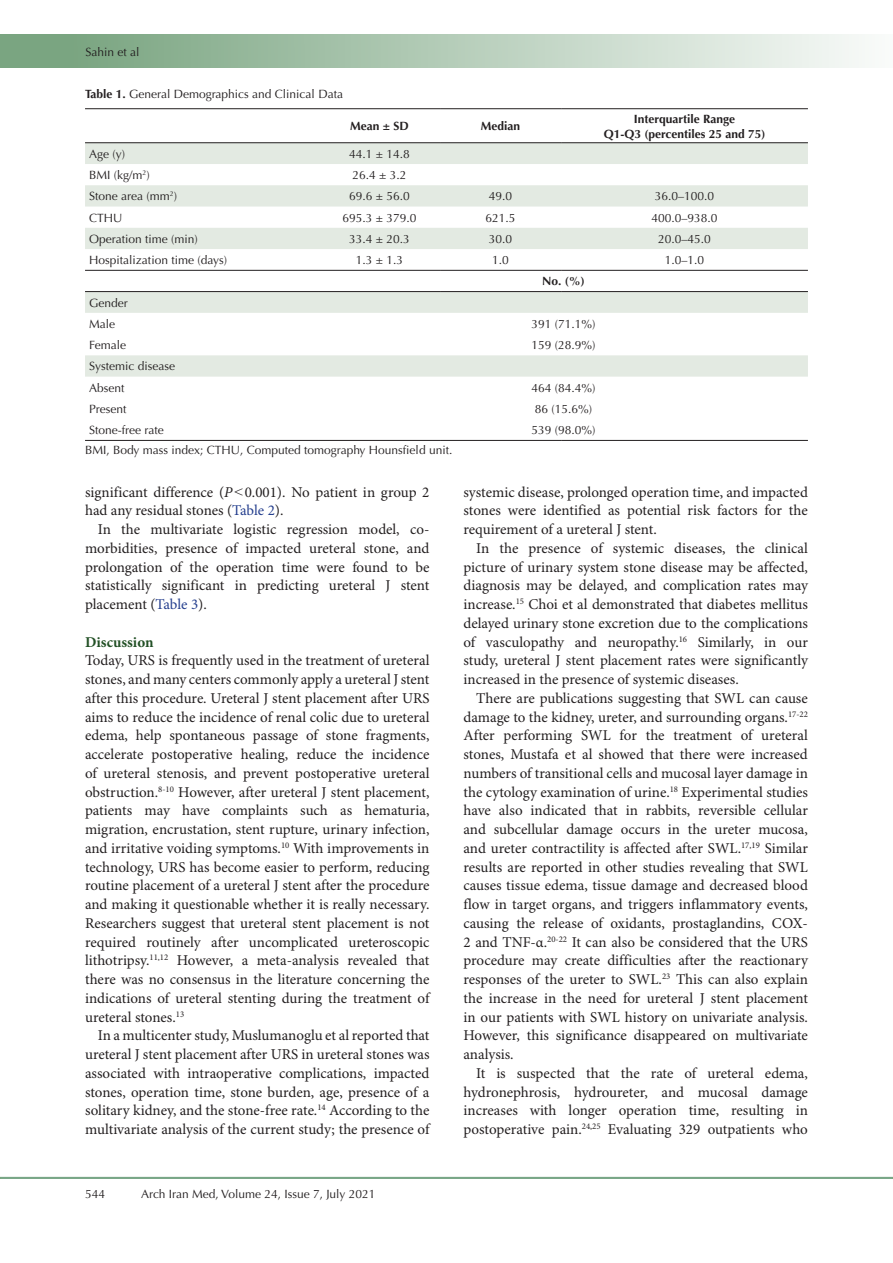
<style>
.page{position:relative;width:893px;height:1263px;background:#fff}
.page>*{position:absolute;margin:0;border:0;box-sizing:border-box;transform-origin:0 0}
.t1{font:15px/18.8px "Minion Pro";color:#231f20;text-align:justify}
.t2{font:700 15px "Minion Pro";color:#225025}
.t3{font:12px "Optima LT Std";color:#231f20}
.t4{font:700 12px "Optima LT Std";color:#231f20}
.s1{font-weight:700}
.s2{font-style:italic}
.s3{font-family:"Times New Roman"}
.s4{color:#253f8e}
</style>
<div class="page">
<div style="left:0;top:1177px;width:893px;height:2px;background:#0099e5;border:1px solid #7aa581"></div>
<div style="left:0;top:35px;width:893px;height:33px;background:linear-gradient(to right,#719f78,#f9fbf9)"></div>
<svg style="left:85px;top:143px;width:723px;height:234px"></svg>
<hr style="left:85px;top:108px;width:234px;height:1px;background:#231f20">
<hr style="left:319px;top:108px;width:121px;height:1px;background:#231f20">
<hr style="left:440px;top:108px;width:121px;height:1px;background:#231f20">
<hr style="left:561px;top:108px;width:247px;height:1px;background:#231f20">
<hr style="left:85px;top:142px;width:234px;height:1px;background:#231f20">
<hr style="left:319px;top:142px;width:121px;height:1px;background:#231f20">
<hr style="left:440px;top:142px;width:121px;height:1px;background:#231f20">
<hr style="left:561px;top:142px;width:247px;height:1px;background:#231f20">
<hr style="left:85px;top:270px;width:234px;height:1px;background:#231f20">
<hr style="left:319px;top:270px;width:121px;height:1px;background:#231f20">
<hr style="left:440px;top:270px;width:121px;height:1px;background:#231f20">
<hr style="left:561px;top:270px;width:247px;height:1px;background:#231f20">
<hr style="left:85px;top:291px;width:234px;height:1px;background:#231f20">
<hr style="left:319px;top:291px;width:121px;height:1px;background:#231f20">
<hr style="left:440px;top:291px;width:121px;height:1px;background:#231f20">
<hr style="left:561px;top:291px;width:247px;height:1px;background:#231f20">
<hr style="left:85px;top:440px;width:234px;height:1px;background:#231f20">
<hr style="left:319px;top:440px;width:121px;height:1px;background:#231f20">
<hr style="left:440px;top:440px;width:121px;height:1px;background:#231f20">
<hr style="left:561px;top:440px;width:247px;height:1px;background:#231f20">
<p class="t3" style="left:85px;top:45px;width:56px">Sahin et al</p>
<p class="t3" style="left:85px;top:87px;width:259px"><span class="s1">Table 1.</span> General Demographics and Clinical Data</p>
<p class="t4" style="left:350px;top:119px;width:60px">Mean ± SD</p>
<p class="t4" style="left:481px;top:119px;width:41px">Median</p>
<p class="t4" style="left:634px;top:112px;width:103px">Interquartile Range</p>
<p class="t4" style="left:604px;top:127px;width:163px">Q1-Q3 (percentiles 25 and 75)</p>
<p class="t3" style="left:89px;top:147px;width:38px">Age (y)</p>
<p class="t3" style="left:349px;top:147px;width:62px">44.1 ± 14.8</p>
<p class="t3" style="left:89px;top:168px;width:62px">BMI (kg/m<sup>2</sup>)</p>
<p class="t3" style="left:353px;top:168px;width:55px">26.4 ± 3.2</p>
<p class="t3" style="left:89px;top:189px;width:89px">Stone area (mm<sup>2</sup>)</p>
<p class="t3" style="left:349px;top:189px;width:62px">69.6 ± 56.0</p>
<p class="t3" style="left:489px;top:189px;width:25px">49.0</p>
<p class="t3" style="left:655px;top:189px;width:61px">36.0–100.0</p>
<p class="t3" style="left:89px;top:211px;width:35px">CTHU</p>
<p class="t3" style="left:342px;top:211px;width:75px">695.3 ± 379.0</p>
<p class="t3" style="left:486px;top:211px;width:32px">621.5</p>
<p class="t3" style="left:651px;top:211px;width:68px">400.0–938.0</p>
<p class="t3" style="left:89px;top:232px;width:110px">Operation time (min)</p>
<p class="t3" style="left:349px;top:232px;width:62px">33.4 ± 20.3</p>
<p class="t3" style="left:489px;top:232px;width:25px">30.0</p>
<p class="t3" style="left:658px;top:232px;width:54px">20.0–45.0</p>
<p class="t3" style="left:89px;top:253px;width:139px">Hospitalization time (days)</p>
<p class="t3" style="left:356px;top:253px;width:49px">1.3 ± 1.3</p>
<p class="t3" style="left:492px;top:253px;width:18px">1.0</p>
<p class="t3" style="left:665px;top:253px;width:41px">1.0–1.0</p>
<p class="t4" style="left:542px;top:274px;width:44px">No. (%)</p>
<p class="t3" style="left:89px;top:296px;width:40px">Gender</p>
<p class="t3" style="left:89px;top:317px;width:28px">Male</p>
<p class="t3" style="left:531px;top:317px;width:66px">391 (71.1%)</p>
<p class="t3" style="left:89px;top:338px;width:38px">Female</p>
<p class="t3" style="left:531px;top:338px;width:66px">159 (28.9%)</p>
<p class="t3" style="left:89px;top:359px;width:88px">Systemic disease</p>
<p class="t3" style="left:89px;top:381px;width:37px">Absent</p>
<p class="t3" style="left:531px;top:381px;width:66px">464 (84.4%)</p>
<p class="t3" style="left:89px;top:402px;width:39px">Present</p>
<p class="t3" style="left:535px;top:402px;width:59px">86 (15.6%)</p>
<p class="t3" style="left:89px;top:423px;width:76px">Stone-free rate</p>
<p class="t3" style="left:531px;top:423px;width:66px">539 (98.0%)</p>
<p class="t3" style="left:85px;top:443px;width:369px">BMI, Body mass index; CTHU, Computed tomography Hounsfield unit.</p>
<p class="t1" style="left:85px;top:483px;width:346px">significant difference (<span class="s2">P</span><span class="s3">&lt;</span>0.001). No patient in group 2 had any residual stones (<span class="s4">Table 2</span>).</p>
<p class="t1" style="left:85px;top:520px;width:346px;text-indent:13px">In the multivariate logistic regression model, co&shy;morbidities, presence of impacted ureteral stone, and prolongation of the operation time were found to be statistically significant in predicting ureteral J stent placement (<span class="s4">Table 3</span>).</p>
<p class="t2" style="left:85px;top:631px;width:70px">Discussion</p>
<p class="t1" style="left:85px;top:652px;width:346px">Today, URS is frequently used in the treatment of ureteral stones, and many centers commonly apply a ureteral J stent after this procedure. Ureteral J stent placement after URS aims to reduce the incidence of renal colic due to ureteral edema, help spontaneous passage of stone fragments, accelerate postoperative healing, reduce the incidence of ureteral stenosis, and prevent postoperative ureteral obstruction.<sup>8-10</sup> However, after ureteral J stent placement, patients may have complaints such as hematuria, migration, encrustation, stent rupture, urinary infection, and irritative voiding symptoms.<sup>10</sup> With improvements in technology, URS has become easier to perform, reducing routine placement of a ureteral J stent after the procedure and making it questionable whether it is really necessary.<br>Researchers suggest that ureteral stent placement is not required routinely after uncomplicated ureteroscopic lithotripsy.<sup>11,12</sup> However, a meta-analysis revealed that there was no consensus in the literature concerning the indications of ureteral stenting during the treatment of ureteral stones.<sup>13</sup></p>
<p class="t1" style="left:85px;top:1027px;width:346px;text-indent:13px">In a multicenter study, Muslumanoglu et al reported that ureteral J stent placement after URS in ureteral stones was associated with intraoperative complications, impacted stones, operation time, stone burden, age, presence of a solitary kidney, and the stone-free rate.<sup>14</sup> According to the multivariate analysis of the current study; the presence of</p>
<p class="t3" style="left:85px;top:1187px;width:22px">544</p>
<p class="t3" style="left:141px;top:1187px;width:236px">Arch Iran Med, Volume 24, Issue 7, July 2021</p>
<p class="t1" style="left:463px;top:483px;width:346px">systemic disease, prolonged operation time, and impacted stones were identified as potential risk factors for the requirement of a ureteral J stent.</p>
<p class="t1" style="left:463px;top:539px;width:346px;text-indent:13px">In the presence of systemic diseases, the clinical picture of urinary system stone disease may be affected, diagnosis may be delayed, and complication rates may increase.<sup>15</sup> Choi et al demonstrated that diabetes mellitus delayed urinary stone excretion due to the complications of vasculopathy and neuropathy.<sup>16</sup> Similarly, in our study, ureteral J stent placement rates were significantly increased in the presence of systemic diseases.</p>
<p class="t1" style="left:463px;top:689px;width:346px;text-indent:13px">There are publications suggesting that SWL can cause damage to the kidney, ureter, and surrounding organs.<sup>17-22<br></sup>After performing SWL for the treatment of ureteral stones, Mustafa et al showed that there were increased numbers of transitional cells and mucosal layer damage in the cytology examination of urine.<sup>18</sup> Experimental studies have also indicated that in rabbits, reversible cellular and subcellular damage occurs in the ureter mucosa, and ureter contractility is affected after SWL.<sup>17,19</sup> Similar results are reported in other studies revealing that SWL causes tissue edema, tissue damage and decreased blood flow in target organs, and triggers inflammatory events, causing the release of oxidants, prostaglandins, COX-2 and TNF-α.<sup>20-22</sup> It can also be considered that the URS procedure may create difficulties after the reactionary responses of the ureter to SWL.<sup>23</sup> This can also explain the increase in the need for ureteral J stent placement in our patients with SWL history on univariate analysis.<br>However, this significance disappeared on multivariate analysis.</p>
<p class="t1" style="left:463px;top:1064px;width:346px;text-indent:13px">It is suspected that the rate of ureteral edema, hydronephrosis, hydroureter, and mucosal damage increases with longer operation time, resulting in postoperative pain.<sup>24,25</sup> Evaluating 329 outpatients who</p>
</div>
